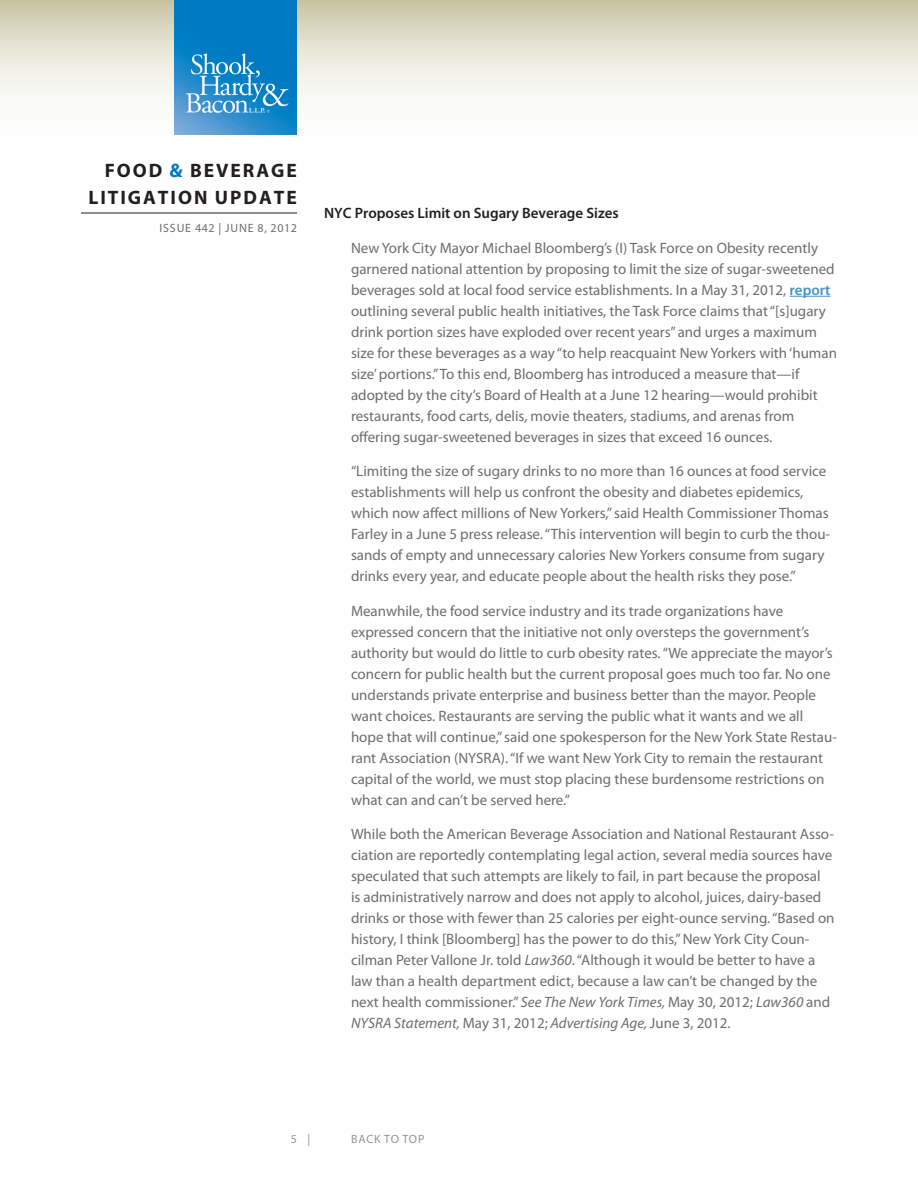
<style>
.page{position:relative;width:918px;height:1188px;background:#fff}
.page>*{position:absolute;margin:0;border:0;box-sizing:border-box;transform-origin:0 0}
.t1{font:700 19.5px/27px "Myriad Pro";letter-spacing:.1em;color:#231f20;text-align:right}
.Body{font:15px/21px "Myriad Pro";color:#6c6d70}
.Subhead{font:600 15px "Myriad Pro";color:#231f20}
.t2{font:12px "Myriad Pro";letter-spacing:.07em;color:#6c6d70}
.t3{font:12px "Myriad Pro";letter-spacing:.06em;color:#939598}
.s1{color:#0079c2}
.s2{font-weight:600;color:#4393cf}
.s3{font-style:italic}
</style>
<div class="page">
<svg style="left:0;top:0;width:918px;height:135px"></svg>
<hr style="left:81px;top:213px;width:216px;height:1px;background:#231f20">
<img style="left:175px;top:0;width:122px;height:135px">
<hr style="left:790px;top:296px;width:41px;height:1px;background:#4393cf">
<h1 class="t1" style="left:88px;top:156px;width:210px">FOOD <span class="s1">&amp;</span> BEVERAGE<br>LITIGATION UPDATE</h1>
<p class="t2" style="left:159px;top:221px;width:139px">ISSUE 442 | JUNE 8, 2012</p>
<p class="Subhead" style="left:324px;top:204px;width:296px">NYC Proposes Limit on Sugary Beverage Sizes</p>
<p class="Body" style="left:351px;top:237px;width:488px">New York City Mayor Michael Bloomberg’s (I) Task Force on Obesity recently garnered national attention by proposing to limit the size of sugar-sweetened beverages sold at local food service establishments. In a May 31, 2012, <span class="s2">report </span>outlining several public health initiatives, the Task Force claims that “[s]ugary drink portion sizes have exploded over recent years” and urges a maximum size for these beverages as a way “to help reacquaint New Yorkers with ‘human size’ portions.” To this end, Bloomberg has introduced a measure that—if adopted by the city’s Board of Health at a June 12 hearing—would prohibit restaurants, food carts, delis, movie theaters, stadiums, and arenas from offering sugar-sweetened beverages in sizes that exceed 16 ounces.</p>
<p class="Body" style="left:351px;top:460px;width:481px">“Limiting the size of sugary drinks to no more than 16 ounces at food service establishments will help us confront the obesity and diabetes epidemics, which now affect millions of New Yorkers,” said Health Commissioner Thomas Farley in a June 5 press release. “This intervention will begin to curb the thou&shy;sands of empty and unnecessary calories New Yorkers consume from sugary drinks every year, and educate people about the health risks they pose.”</p>
<p class="Body" style="left:351px;top:600px;width:488px">Meanwhile, the food service industry and its trade organizations have expressed concern that the initiative not only oversteps the government’s authority but would do little to curb obesity rates. “We appreciate the mayor’s concern for public health but the current proposal goes much too far. No one understands private enterprise and business better than the mayor. People want choices. Restaurants are serving the public what it wants and we all hope that will continue,” said one spokesperson for the New York State Restau&shy;rant Association (NYSRA). “If we want New York City to remain the restaurant capital of the world, we must stop placing these burdensome restrictions on what can and can’t be served here.”</p>
<p class="Body" style="left:351px;top:823px;width:485px">While both the American Beverage Association and National Restaurant Asso&shy;ciation are reportedly contemplating legal action, several media sources have speculated that such attempts are likely to fail, in part because the proposal<br>is administratively narrow and does not apply to alcohol, juices, dairy-based drinks or those with fewer than 25 calories per eight-ounce serving. “Based on history, I think [Bloomberg] has the power to do this,” New York City Coun&shy;cilman Peter Vallone Jr. told <span class="s3">Law360</span>. “Although it would be better to have a law than a health department edict, because a law can’t be changed by the next health commissioner.” <span class="s3">See The New York Times,</span> May 30, 2012; <span class="s3">Law360</span> and <span class="s3">NYSRA Statement,</span> May 31, 2012; <span class="s3">Advertising Age,</span> June 3, 2012.</p>
<p class="t3" style="left:291px;top:1132px;width:21px">5 |</p>
<p class="t3" style="left:351px;top:1132px;width:75px">BACK TO TOP</p>
</div>
